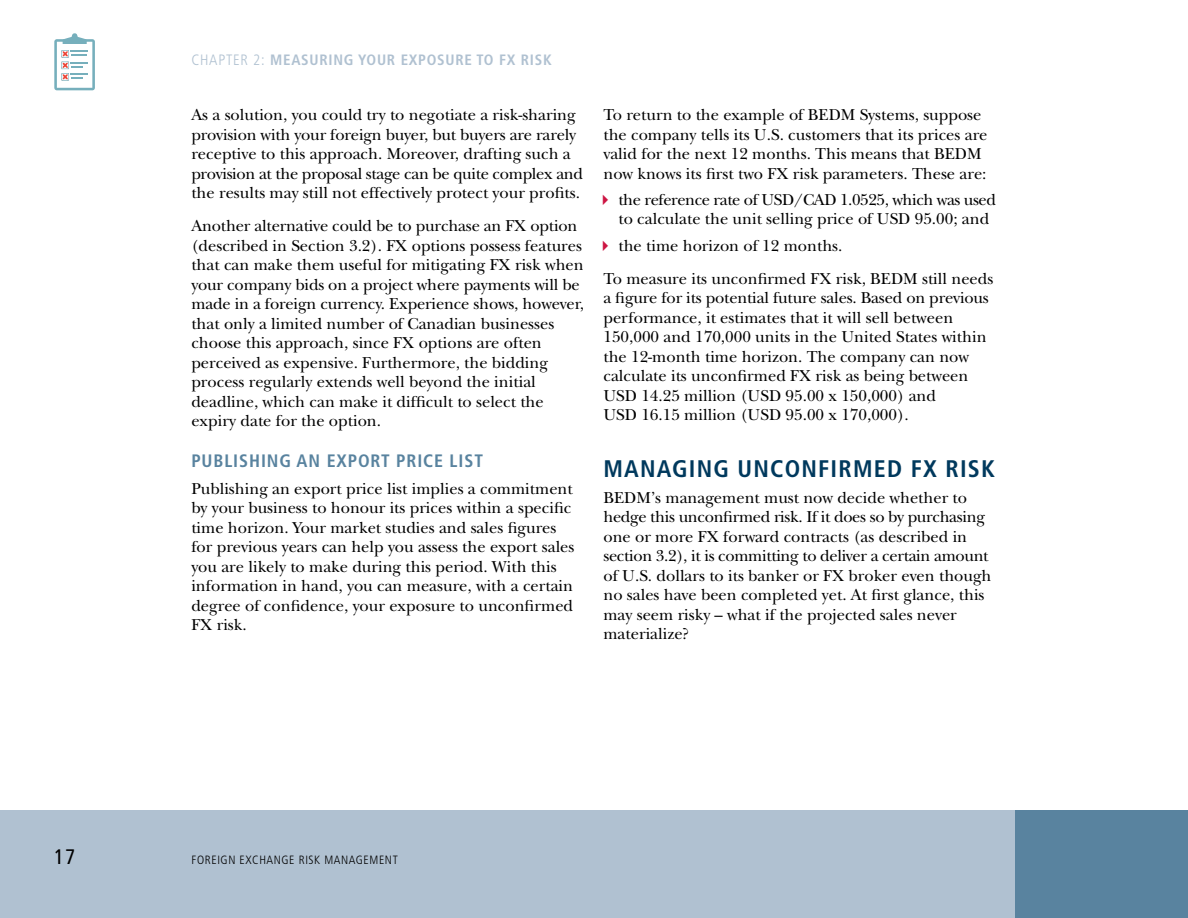
<style>
.page{position:relative;width:1188px;height:918px;background:#fff}
.page>*{position:absolute;margin:0;border:0;box-sizing:border-box;transform-origin:0 0}
.t1{font:700 condensed 24px "Frutiger LT";letter-spacing:.05em;color:#00395d}
.t2{font:condensed 21px "Frutiger LT";color:#000}
.t3{font:700 condensed 18px "Frutiger LT";letter-spacing:.05em;color:#59839f}
.t4{font:16.5px/19.5px "New Baskerville";color:#000}
.t5{font:700 condensed 15px "Frutiger LT";letter-spacing:.05em;color:#b0c1d1}
.t6{font:300 condensed 15px "Frutiger LT";color:#b0c1d1}
.t7{font:300 condensed 12px "Frutiger LT";letter-spacing:.05em;color:#000}
.s1{font-weight:300}
.s2{color:#cd1543}
</style>
<div class="page">
<div style="left:0;top:810px;width:1188px;height:108px;background:#b0c1d1"></div>
<div style="left:1016px;top:810px;width:172px;height:108px;background:#59839f"></div>
<svg style="left:54px;top:33px;width:41px;height:57px"></svg>
<p class="t6" style="left:191px;top:52px;width:43px">CHAPTER</p>
<p class="t5" style="left:253px;top:51px;width:300px"><span class="s1">2:</span> MEASURING YOUR EXPOSURE TO FX RISK</p>
<p class="t4" style="left:191px;top:105px;width:393px">As a solution, you could try to negotiate a risk-sharing provision with your foreign buyer, but buyers are rarely receptive to this approach. Moreover, drafting such a provision at the proposal stage can be quite complex and the results may still not effectively protect your profits.</p>
<p class="t4" style="left:191px;top:216px;width:394px">Another alternative could be to purchase an FX option (described in Section 3.2). FX options possess features that can make them useful for mitigating FX risk when your company bids on a project where payments will be made in a foreign currency. Experience shows, however, that only a limited number of Canadian businesses choose this approach, since FX options are often perceived as expensive. Furthermore, the bidding process regularly extends well beyond the initial deadline, which can make it difficult to select the expiry date for the option.</p>
<p class="t3" style="left:191px;top:450px;width:293px">PUBLISHING AN EXPORT PRICE LIST</p>
<p class="t4" style="left:191px;top:479px;width:385px">Publishing an export price list implies a commitment by your business to honour its prices within a specific time horizon. Your market studies and sales figures for previous years can help you assess the export sales you are likely to make during this period. With this information in hand, you can measure, with a certain degree of confidence, your exposure to unconfirmed FX risk.</p>
<p class="t4" style="left:603px;top:105px;width:386px">To return to the example of BEDM Systems, suppose the company tells its U.S. customers that its prices are valid for the next 12 months. This means that BEDM now knows its first two FX risk parameters. These are:</p>
<p class="t4" style="left:618px;top:190px;width:379px;text-indent:-22px"><span class="s2">✔</span> the reference rate of USD/CAD 1.0525, which was used to calculate the unit selling price of USD 95.00; and</p>
<p class="t4" style="left:603px;top:229px;width:391px;line-height:33px;text-indent:-7px"><span class="s2">✔</span> the time horizon of 12 months.<br>To measure its unconfirmed FX risk, BEDM still needs</p>
<p class="t4" style="left:603px;top:288px;width:387px">a figure for its potential future sales. Based on previous performance, it estimates that it will sell between 150,000 and 170,000 units in the United States within the 12-month time horizon. The company can now calculate its unconfirmed FX risk as being between USD 14.25 million (USD 95.00 x 150,000) and<br>USD 16.15 million (USD 95.00 x 170,000).</p>
<h1 class="t1" style="left:603px;top:454px;width:393px">MANAGING UNCONFIRMED FX RISK</h1>
<p class="t4" style="left:603px;top:488px;width:390px">BEDM’s management must now decide whether to hedge this unconfirmed risk. If it does so by purchasing one or more FX forward contracts (as described in section 3.2), it is committing to deliver a certain amount of U.S. dollars to its banker or FX broker even though no sales have been completed yet. At first glance, this may seem risky – what if the projected sales never materialize?</p>
<p class="t2" style="left:54px;top:844px;width:23px">17</p>
<p class="t7" style="left:192px;top:853px;width:208px">FOREIGN EXCHANGE RISK MANAGEMENT</p>
</div>
